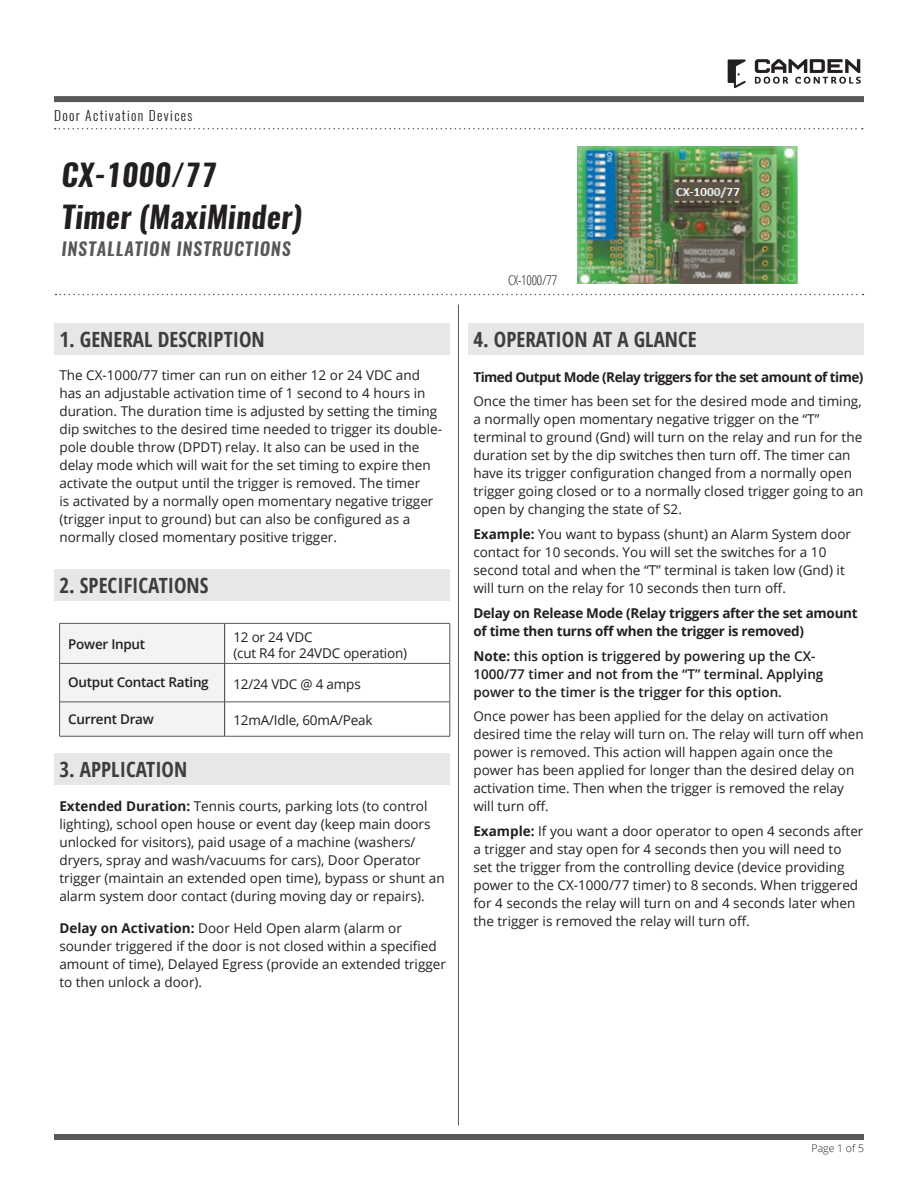
<style>
.page{position:relative;width:918px;height:1188px;background:#fff}
.page>*{position:absolute;margin:0;border:0;box-sizing:border-box;transform-origin:0 0}
._2018_-_H1-Large_Black_Title{font:italic 700 30px "Oswald";letter-spacing:.01em;color:#231f20}
._2018_-_H1_-Title_Align_Left{font:700 condensed 21px "Open Sans";color:#3e3e3f}
._2018_-_H1-Large_Black_Title-2{font:italic 600 18px "Oswald";letter-spacing:.05em;color:#57585a}
._2018_-_Body_Text{font:13.5px/18px "Open Sans";color:#231f20}
._2018_-_Body_Text-2{font:600 13.5px/18px "Open Sans";color:#231f20}
._2018_-_Body_Text-3{font:700 13.5px/18px "Open Sans";letter-spacing:-.02em;color:#231f20}
._2018-_Spec_2col_Body_Reg{font:13.5px/16.2px "Open Sans";letter-spacing:-.015em;color:#231f20}
._2018_-_Body_Text-4{font:700 13.5px "Open Sans";letter-spacing:-.04em;color:#231f20}
._2018_-_Spec_1col_Body_Bold{font:600 13.5px "Open Sans";letter-spacing:-.02em;color:#231f20}
._2018_-_H1-Category{font:300 13.5px "Oswald";letter-spacing:.1em;color:#231f20}
._2018_-_Captions_images{font:300 condensed 13.5px "Open Sans";letter-spacing:-.015em;color:#231f20}
.t1{font:300 10.5px "Open Sans";color:#231f20}
.s1{font-weight:700}
</style>
<div class="page">
<svg style="left:755px;top:59px;width:106px;height:25px"></svg>
<svg style="left:728px;top:59px;width:18px;height:29px"></svg>
<svg style="left:55px;top:128px;width:808px;height:1px"></svg>
<svg style="left:56px;top:294px;width:807px;height:1px"></svg>
<div style="left:54px;top:96px;width:810px;height:6px;background:#57585a"></div>
<div style="left:54px;top:1134px;width:810px;height:6px;background:#57585a"></div>
<hr style="left:458px;top:305px;width:1px;height:820px;background:#57585a">
<div style="left:54px;top:323px;width:396px;height:32px;background:#e6e7e9"></div>
<div style="left:54px;top:569px;width:396px;height:32px;background:#e6e7e9"></div>
<div style="left:54px;top:753px;width:396px;height:32px;background:#e6e7e9"></div>
<div style="left:60px;top:624px;width:164px;height:112px;background:#f2f3f4"></div>
<hr style="left:59px;top:624px;width:1px;height:39px;background:#57585a">
<hr style="left:450px;top:624px;width:1px;height:39px;background:#57585a">
<hr style="left:59px;top:663px;width:166px;height:1px;background:#57585a">
<hr style="left:59px;top:664px;width:1px;height:38px;background:#57585a">
<hr style="left:225px;top:663px;width:225px;height:1px;background:#57585a">
<hr style="left:450px;top:664px;width:1px;height:38px;background:#57585a">
<hr style="left:59px;top:702px;width:166px;height:1px;background:#57585a">
<hr style="left:59px;top:702px;width:1px;height:34px;background:#57585a">
<hr style="left:225px;top:702px;width:225px;height:1px;background:#57585a">
<hr style="left:450px;top:702px;width:1px;height:34px;background:#57585a">
<hr style="left:59px;top:736px;width:166px;height:1px;background:#57585a">
<hr style="left:225px;top:736px;width:225px;height:1px;background:#57585a">
<hr style="left:224px;top:624px;width:1px;height:39px;background:#3e3e3f">
<hr style="left:224px;top:664px;width:1px;height:38px;background:#3e3e3f">
<hr style="left:224px;top:702px;width:1px;height:34px;background:#3e3e3f">
<hr style="left:225px;top:623px;width:225px;height:1px;background:#57585a">
<hr style="left:59px;top:623px;width:166px;height:1px;background:#57585a">
<div style="left:468px;top:323px;width:396px;height:32px;background:#e6e7e9"></div>
<img style="left:577px;top:147px;width:220px;height:136px">
<p class="_2018_-_H1-Category" style="left:54px;top:106px;width:140px">Door Activation Devices</p>
<p class="_2018_-_H1-Large_Black_Title" style="left:61px;top:154px;width:157px">CX-1000/77</p>
<p class="_2018_-_H1-Large_Black_Title" style="left:61px;top:196px;width:242px">Timer (MaxiMinder)</p>
<p class="_2018_-_H1-Large_Black_Title-2" style="left:61px;top:236px;width:231px">INSTALLATION INSTRUCTIONS</p>
<p class="_2018_-_H1_-Title_Align_Left" style="left:59px;top:325px;width:207px">1. GENERAL DESCRIPTION</p>
<p class="_2018_-_Body_Text" style="left:59px;top:366px;width:384px">The CX-1000/77 timer can run on either 12 or 24 VDC and has an adjustable activation time of 1 second to 4 hours in duration. The duration time is adjusted by setting the timing dip switches to the desired time needed to trigger its double&shy;pole double throw (DPDT) relay. It also can be used in the delay mode which will wait for the set timing to expire then activate the output until the trigger is removed. The timer<br>is activated by a normally open momentary negative trigger (trigger input to ground) but can also be configured as a normally closed momentary positive trigger.</p>
<p class="_2018_-_H1_-Title_Align_Left" style="left:59px;top:571px;width:151px">2. SPECIFICATIONS</p>
<p class="_2018_-_Spec_1col_Body_Bold" style="left:68px;top:634px;width:78px">Power Input</p>
<p class="_2018-_Spec_2col_Body_Reg" style="left:233px;top:629px;width:175px">12 or 24 VDC<br>(cut R4 for 24VDC operation)</p>
<p class="_2018_-_Spec_1col_Body_Bold" style="left:68px;top:673px;width:142px">Output Contact Rating</p>
<p class="_2018-_Spec_2col_Body_Reg" style="left:233px;top:676px;width:129px">12/24 VDC @ 4 amps</p>
<p class="_2018_-_Spec_1col_Body_Bold" style="left:68px;top:710px;width:87px">Current Draw</p>
<p class="_2018-_Spec_2col_Body_Reg" style="left:233px;top:712px;width:141px">12mA/Idle, 60mA/Peak</p>
<p class="_2018_-_H1_-Title_Align_Left" style="left:59px;top:755px;width:129px">3. APPLICATION</p>
<p class="_2018_-_Body_Text" style="left:59px;top:797px;width:387px"><span class="s1">Extended Duration:</span> Tennis courts, parking lots (to control lighting), school open house or event day (keep main doors unlocked for visitors), paid usage of a machine (washers/ dryers, spray and wash/vacuums for cars), Door Operator trigger (maintain an extended open time), bypass or shunt an alarm system door contact (during moving day or repairs).</p>
<p class="_2018_-_Body_Text" style="left:59px;top:919px;width:388px"><span class="s1">Delay on Activation:</span> Door Held Open alarm (alarm or sounder triggered if the door is not closed within a specified amount of time), Delayed Egress (provide an extended trigger to then unlock a door).</p>
<p class="_2018_-_Captions_images" style="left:508px;top:271px;width:51px">CX-1000/77</p>
<p class="_2018_-_H1_-Title_Align_Left" style="left:473px;top:325px;width:225px">4. OPERATION AT A GLANCE</p>
<p class="_2018_-_Body_Text-4" style="left:473px;top:367px;width:392px">Timed Output Mode (Relay triggers for the set amount of time)</p>
<p class="_2018_-_Body_Text" style="left:473px;top:392px;width:392px">Once the timer has been set for the desired mode and timing, a normally open momentary negative trigger on the “T” terminal to ground (Gnd) will turn on the relay and run for the duration set by the dip switches then turn off. The timer can have its trigger configuration changed from a normally open trigger going closed or to a normally closed trigger going to an open by changing the state of S2.</p>
<p class="_2018_-_Body_Text" style="left:473px;top:525px;width:379px"><span class="s1">Example:</span> You want to bypass (shunt) an Alarm System door contact for 10 seconds. You will set the switches for a 10 second total and when the “T” terminal is taken low (Gnd) it will turn on the relay for 10 seconds then turn off.</p>
<p class="_2018_-_Body_Text-3" style="left:473px;top:604px;width:386px">Delay on Release Mode (Relay triggers after the set amount of time then turns off when the trigger is removed)</p>
<p class="_2018_-_Body_Text-2" style="left:473px;top:646px;width:352px"><span class="s1">Note:</span> this option is triggered by powering up the CX-<br>1000/77 timer and not from the “T” terminal. Applying power to the timer is the trigger for this option.</p>
<p class="_2018_-_Body_Text" style="left:473px;top:707px;width:392px">Once power has been applied for the delay on activation desired time the relay will turn on. The relay will turn off when power is removed. This action will happen again once the power has been applied for longer than the desired delay on activation time. Then when the trigger is removed the relay will turn off.</p>
<p class="_2018_-_Body_Text" style="left:473px;top:822px;width:392px"><span class="s1">Example:</span> If you want a door operator to open 4 seconds after a trigger and stay open for 4 seconds then you will need to set the trigger from the controlling device (device providing power to the CX-1000/77 timer) to 8 seconds. When triggered for 4 seconds the relay will turn on and 4 seconds later when the trigger is removed the relay will turn off.</p>
<p class="t1" style="left:812px;top:1141px;width:54px">Page 1 of 5</p>
</div>
